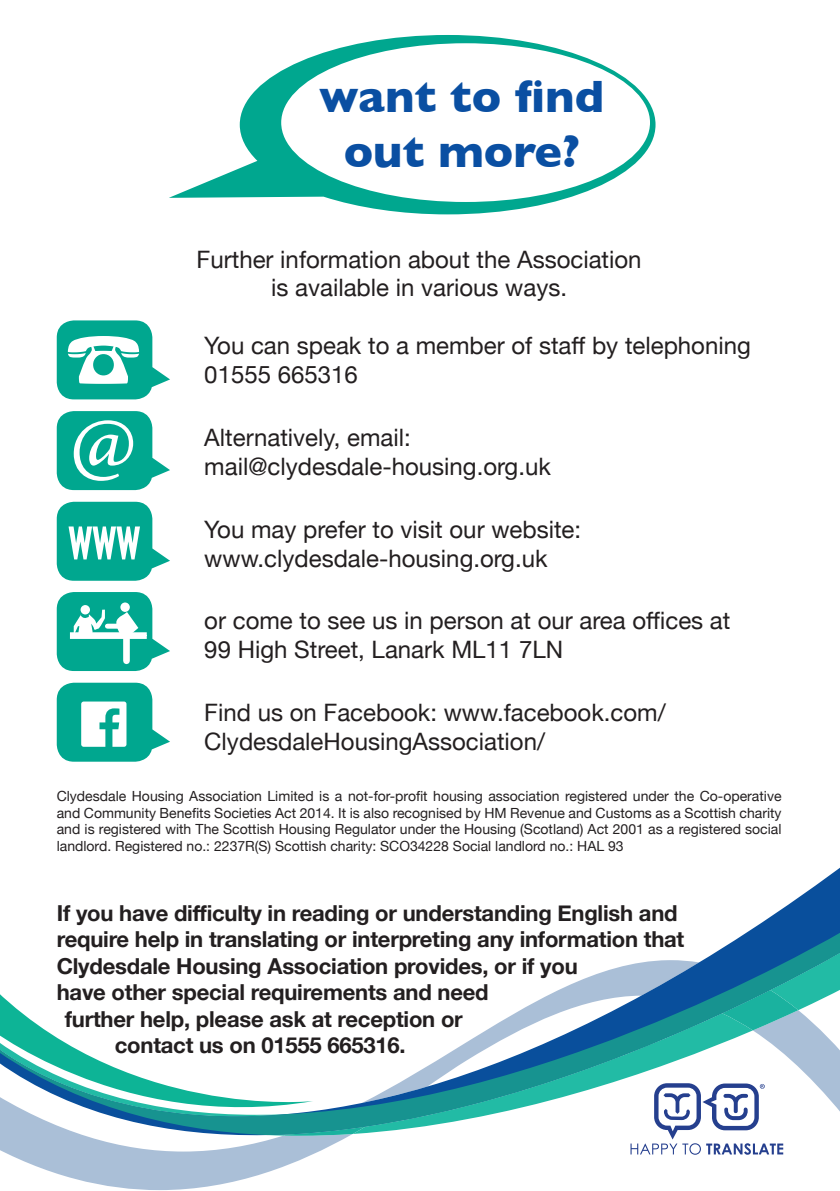
<style>
.page{position:relative;width:840px;height:1191px;background:#fff}
.page>*{position:absolute;margin:0;border:0;box-sizing:border-box;transform-origin:0 0}
.t1{font:700 46.2px/55.4px "Gill Sans";color:#0a4fa2;text-align:center}
.t2{font:24px/28.8px "Helvetica Neue";color:#231f20}
.t3{font:700 22px "Helvetica Neue";letter-spacing:-.01em;color:#231f20}
.t4{font:14px/16.8px "Helvetica Neue";color:#231f20;text-align:justify}
</style>
<div class="page">
<svg style="left:169px;top:35px;width:486px;height:179px"></svg>
<div style="left:281px;top:43px;width:368px;height:159px;background:#fff;border-radius:50%"></div>
<svg style="left:57px;top:502px;width:113px;height:79px"></svg>
<svg style="left:57px;top:682px;width:113px;height:79px"></svg>
<svg style="left:57px;top:411px;width:113px;height:79px"></svg>
<svg style="left:57px;top:320px;width:113px;height:79px"></svg>
<svg style="left:57px;top:592px;width:113px;height:79px"></svg>
<div style="left:80px;top:605px;width:10px;height:9px;background:#fff;border-radius:50%"></div>
<div style="left:120px;top:602px;width:10px;height:10px;background:#fff;border-radius:50%"></div>
<svg style="left:0;top:868px;width:839px;height:322px"></svg>
<svg style="left:0;top:923px;width:839px;height:212px"></svg>
<svg style="left:630px;top:1083px;width:152px;height:71px"></svg>
<h1 class="t1" style="left:319px;top:67px;width:286px">want to find out more?</h1>
<h2 class="t2" style="left:196px;top:246px;width:446px;text-align:center">Further information about the Association is available in various ways.</h2>
<h2 class="t2" style="left:204px;top:332px;width:548px">You can speak to a member of staff by telephoning<br>01555 665316</h2>
<h2 class="t2" style="left:204px;top:424px;width:348px">Alternatively, email: mail@clydesdale-housing.org.uk</h2>
<h2 class="t2" style="left:204px;top:516px;width:378px">You may prefer to visit our website: www.clydesdale-housing.org.uk</h2>
<h2 class="t2" style="left:204px;top:608px;width:527px">or come to see us in person at our area offices at<br>99 High Street, Lanark ML11 7LN</h2>
<h2 class="t2" style="left:204px;top:699px;width:462px">Find us on Facebook: www.facebook.com/<br>ClydesdaleHousingAssociation/</h2>
<p class="t4" style="left:57px;top:788px;width:726px">Clydesdale Housing Association Limited is a not-for-profit housing association registered under the Co-operative and Community Benefits Societies Act 2014. It is also recognised by HM Revenue and Customs as a Scottish charity and is registered with The Scottish Housing Regulator under the Housing (Scotland) Act 2001 as a registered social landlord. Registered no.: 2237R(S) Scottish charity: SCO34228 Social landlord no.: HAL 93</p>
<h3 class="t3" style="left:57px;top:896px;width:622px">If you have difficulty in reading or understanding English and</h3>
<h3 class="t3" style="left:57px;top:922px;width:628px">require help in translating or interpreting any information that</h3>
<h3 class="t3" style="left:57px;top:948px;width:522px">Clydesdale Housing Association provides, or if you</h3>
<h3 class="t3" style="left:57px;top:975px;width:433px">have other special requirements and need</h3>
<h3 class="t3" style="left:65px;top:1001px;width:399px">further help, please ask at reception or</h3>
<h3 class="t3" style="left:115px;top:1028px;width:292px">contact us on 01555 665316.</h3>
</div>
